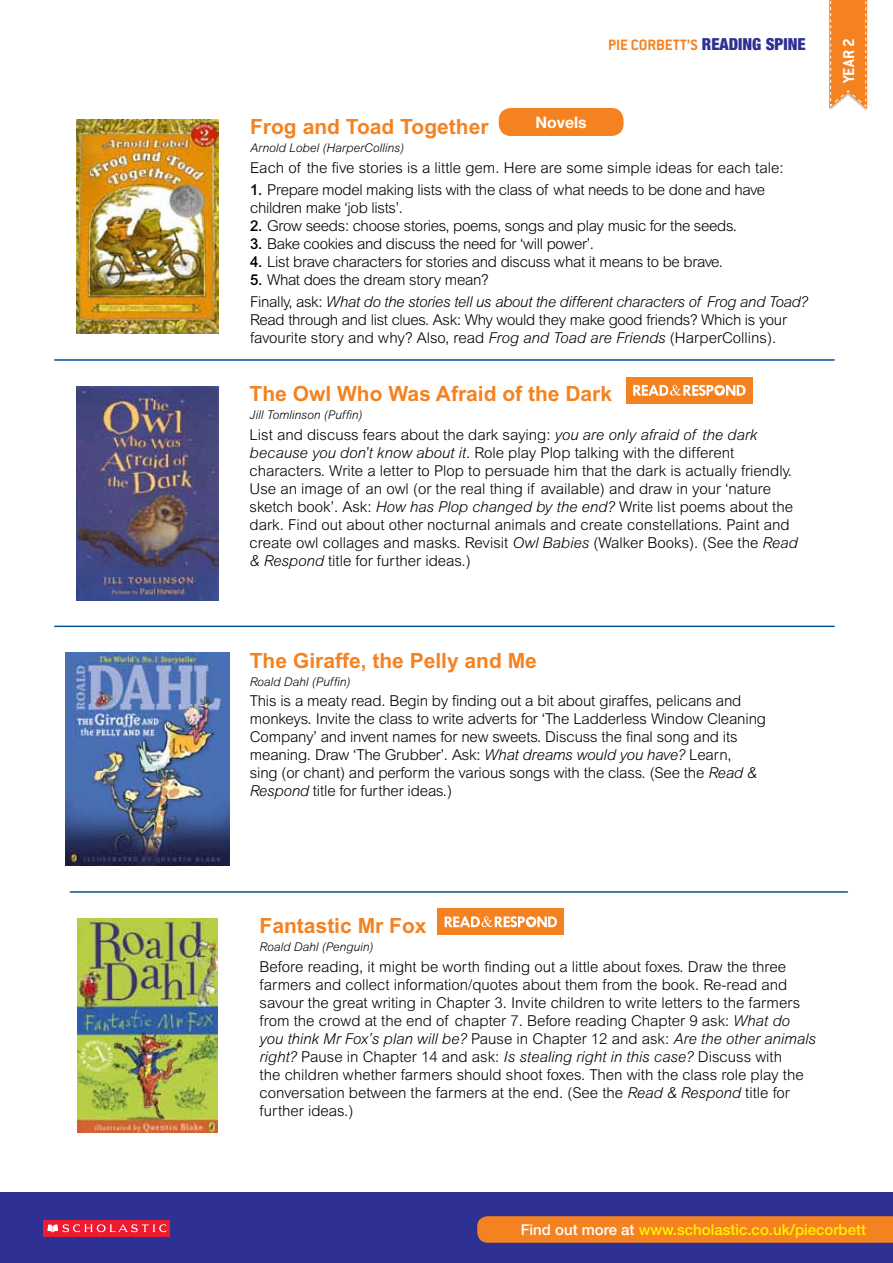
<style>
.page{position:relative;width:893px;height:1263px;background:#fff}
.page>*{position:absolute;margin:0;border:0;box-sizing:border-box;transform-origin:0 0}
.t1{font:700 21px "Arial MT Std";color:#f58220}
.t2{font:700 17.25px "Conduit ITC";color:#fff}
.t3{font:700 16.5px "Conduit ITC";color:#f58220}
.t4{font:700 15.75px "Helvetica Neue LT Std";color:#fff}
.t5{font:300 15px/18px "Arial MT Std";color:#000}
.t6{font:300 15px/18px "Arial MT Std";letter-spacing:-.02em;color:#000}
.t7{font:italic 300 15px/22.2px "Arial MT Std";letter-spacing:-.02em;color:#000}
.t8{font:500 15px "Helvetica Neue LT Std";color:#fff200}
.t9{font:500 15px "Helvetica Neue LT Std";color:#fff}
.t10{font:italic 300 12px "Arial MT Std";color:#000}
.s1{font-family:"Helvetica Neue";font-weight:900;font-stretch:condensed;color:#2e3092}
.s2{font-weight:500}
.s3{font-weight:500;font-style:normal}
.s4{font-style:normal}
.s5{font-style:italic}
.s6{color:#fff200}
.s7{color:#fff}
</style>
<div class="page">
<div style="left:0;top:1193px;width:893px;height:70px;background:#2e3092"></div>
<div style="left:43px;top:1220px;width:127px;height:16px;background:#ed1b2f"></div>
<svg style="left:47px;top:1224px;width:119px;height:8px"></svg>
<svg style="left:477px;top:1216px;width:416px;height:27px;background:#f08022"></svg>
<hr style="left:55px;top:626px;width:779px;height:1px;background:#064f9b">
<hr style="left:55px;top:359px;width:779px;height:2px;background:#064f9b">
<svg style="left:829px;top:0;width:38px;height:110px;background:#f58f39"></svg>
<img style="left:76px;top:119px;width:143px;height:215px">
<hr style="left:70px;top:891px;width:777px;height:2px;background:#064f9b">
<img style="left:77px;top:386px;width:142px;height:214px">
<div style="left:626px;top:377px;width:127px;height:27px;background:#f58220"></div>
<svg style="left:633px;top:385px;width:113px;height:11px"></svg>
<img style="left:78px;top:918px;width:139px;height:214px">
<div style="left:438px;top:909px;width:126px;height:26px;background:#f58220"></div>
<svg style="left:445px;top:916px;width:112px;height:11px"></svg>
<img style="left:66px;top:653px;width:164px;height:213px">
<div style="left:499px;top:108px;width:125px;height:28px;background:#f58220;border-radius:12px"></div>
<p class="t3" style="left:608px;top:35px;width:199px">PIE CORBETT’S <span class="s1">READING SPINE</span></p>
<p class="t2" style="left:839px;top:83px;width:47px;rotate:-90deg">YEAR 2</p>
<p class="t4" style="left:535px;top:112px;width:53px">Novels</p>
<h1 class="t1" style="left:250px;top:115px;width:240px">Frog and Toad Together</h1>
<p class="t10" style="left:250px;top:141px;width:155px">Arnold Lobel (HarperCollins)</p>
<p class="t5" style="left:250px;top:158px;width:535px">Each of the five stories is a little gem. Here are some simple ideas for each tale:</p>
<p class="t6" style="left:250px;top:180px;width:516px"><span class="s2">1.</span> Prepare model making lists with the class of what needs to be done and have children make ‘job lists’.</p>
<p class="t6" style="left:250px;top:216px;width:488px"><span class="s2">2.</span> Grow seeds: choose stories, poems, songs and play music for the seeds.</p>
<p class="t6" style="left:250px;top:234px;width:345px"><span class="s2">3.</span> Bake cookies and discuss the need for ‘will power’.</p>
<p class="t6" style="left:250px;top:252px;width:474px"><span class="s2">4.</span> List brave characters for stories and discuss what it means to be brave.</p>
<p class="t7" style="left:250px;top:268px;width:559px"><span class="s3">5.</span> <span class="s4">What does the dream story mean?<br>Finally, ask:</span> What do the stories tell us about the different characters of Frog and Toad?</p>
<p class="t6" style="left:250px;top:311px;width:538px">Read through and list clues. Ask: Why would they make good friends? Which is your favourite story and why? Also, read <span class="s5">Frog and Toad are Friends</span> (HarperCollins).</p>
<h1 class="t1" style="left:250px;top:382px;width:364px">The Owl Who Was Afraid of the Dark</h1>
<p class="t10" style="left:250px;top:408px;width:114px">Jill Tomlinson (Puffin)</p>
<p class="t5" style="left:250px;top:425px;width:550px">List and discuss fears about the dark saying: <span class="s5">you are only afraid of the dark because you don’t know about it</span>. Role play Plop talking with the different characters. Write a letter to Plop to persuade him that the dark is actually friendly.<br>Use an image of an owl (or the real thing if available) and draw in your ‘nature sketch book’. Ask: <span class="s5">How has Plop changed by the end?</span> Write list poems about the dark. Find out about other nocturnal animals and create constellations. Paint and create owl collages and masks. Revisit <span class="s5">Owl Babies</span> (Walker Books). (See the <span class="s5">Read &amp; Respond</span> title for further ideas.)</p>
<h1 class="t1" style="left:250px;top:648px;width:289px">The Giraffe, the Pelly and Me</h1>
<p class="t10" style="left:250px;top:675px;width:102px">Roald Dahl (Puffin)</p>
<p class="t5" style="left:250px;top:692px;width:518px">This is a meaty read. Begin by finding out a bit about giraffes, pelicans and monkeys. Invite the class to write adverts for ‘The Ladderless Window Cleaning Company’ and invent names for new sweets. Discuss the final song and its meaning. Draw ‘The Grubber’. Ask: <span class="s5">What dreams would you have?</span> Learn,<br>sing (or chant) and perform the various songs with the class. (See the <span class="s5">Read &amp; Respond</span> title for further ideas.)</p>
<h1 class="t1" style="left:260px;top:914px;width:168px">Fantastic Mr Fox</h1>
<p class="t10" style="left:260px;top:940px;width:115px">Roald Dahl (Penguin)</p>
<p class="t5" style="left:260px;top:957px;width:558px">Before reading, it might be worth finding out a little about foxes. Draw the three farmers and collect information/quotes about them from the book. Re-read and savour the great writing in Chapter 3. Invite children to write letters to the farmers from the crowd at the end of chapter 7. Before reading Chapter 9 ask: <span class="s5">What do you think Mr Fox’s plan will be?</span> Pause in Chapter 12 and ask: <span class="s5">Are the other animals right?</span> Pause in Chapter 14 and ask: <span class="s5">Is stealing right in this case?</span> Discuss with<br>the children whether farmers should shoot foxes. Then with the class role play the conversation between the farmers at the end. (See the <span class="s5">Read &amp; Respond</span> title for further ideas.)</p>
<p class="t9" style="left:509px;top:1220px;width:131px">Find out more at <span class="s6">w</span></p>
<p class="t8" style="left:661px;top:1220px;width:195px">.scholastic. o.uk/piecorbett</p>
<p class="t8" style="left:521px;top:1220px;width:347px"><span class="s7">Find out more at</span> www.scholastic.co.uk/piecorbett</p>
</div>
